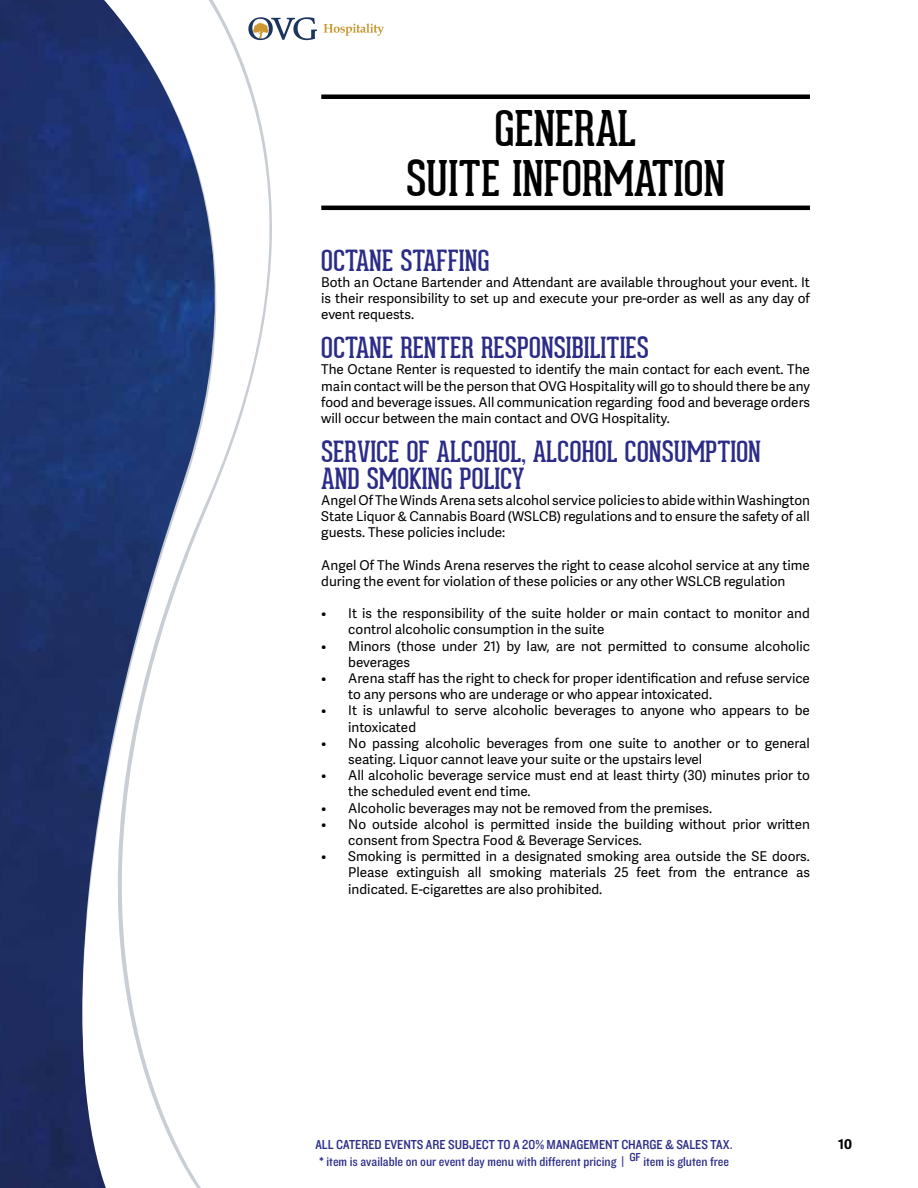
<style>
.page{position:relative;width:918px;height:1188px;background:#fff}
.page>*{position:absolute;margin:0;border:0;box-sizing:border-box;transform-origin:0 0}
.t1{font:48px/51px "Geared Slab";color:#000;text-align:center}
.t2{font:28.5px/27px "Geared Slab";color:#2b2c88}
.t3{font:13.5px/16.2px "Adelle Sans";color:#000}
.t4{font:13.5px/16.2px "Knockout HTF30 Junior Welterwt";color:#2b2c88}
.t5{font:700 13.5px "Adelle Sans";color:#000}
</style>
<div class="page">
<img style="left:0;top:0;width:9px;height:1188px">
<svg style="left:9px;top:0;width:329px;height:1188px"></svg>
<svg style="left:248px;top:17px;width:69px;height:23px"></svg>
<svg style="left:324px;top:23px;width:60px;height:13px"></svg>
<hr style="left:321px;top:206px;width:489px;height:4px;background:#000">
<div style="left:321px;top:94px;width:489px;height:5px;background:#000"></div>
<h1 class="t1" style="left:406px;top:103px;width:321px">GENERAL<br>SUITE INFORMATION</h1>
<h2 class="t2" style="left:321px;top:247px;width:170px">OCTANE STAFFING</h2>
<p class="t3" style="left:321px;top:274px;width:490px;text-align:justify">Both an Octane Bartender and Attendant are available throughout your event. It is their responsibility to set up and execute your pre-order as well as any day of event requests.</p>
<h2 class="t2" style="left:321px;top:335px;width:329px">OCTANE RENTER RESPONSIBILITIES</h2>
<p class="t3" style="left:321px;top:361px;width:490px;text-align:justify">The Octane Renter is requested to identify the main contact for each event. The main contact will be the person that OVG Hospitality will go to should there be any food and beverage issues. All communication regarding food and beverage orders will occur between the main contact and OVG Hospitality.</p>
<h2 class="t2" style="left:321px;top:438px;width:441px">SERVICE OF ALCOHOL, ALCOHOL CONSUMPTION<br>AND SMOKING POLICY</h2>
<p class="t3" style="left:321px;top:492px;width:490px;text-align:justify">Angel Of The Winds Arena sets alcohol service policies to abide within Washington State Liquor &amp; Cannabis Board (WSLCB) regulations and to ensure the safety of all guests. These policies include:</p>
<p class="t3" style="left:321px;top:556px;width:490px">Angel Of The Winds Arena reserves the right to cease alcohol service at any time during the event for violation of these policies or any other WSLCB regulation</p>
<p class="t3" style="left:348px;top:605px;width:463px;text-indent:-27px">• It is the responsibility of the suite holder or main contact to monitor and control alcoholic consumption in the suite</p>
<p class="t3" style="left:348px;top:637px;width:463px;text-indent:-27px">• Minors (those under 21) by law, are not permitted to consume alcoholic beverages</p>
<p class="t3" style="left:348px;top:670px;width:463px;text-indent:-27px">• Arena staff has the right to check for proper identification and refuse service to any persons who are underage or who appear intoxicated.</p>
<p class="t3" style="left:348px;top:702px;width:463px;text-indent:-27px">• It is unlawful to serve alcoholic beverages to anyone who appears to be intoxicated</p>
<p class="t3" style="left:348px;top:735px;width:463px;text-indent:-27px">• No passing alcoholic beverages from one suite to another or to general seating. Liquor cannot leave your suite or the upstairs level</p>
<p class="t3" style="left:348px;top:767px;width:463px;text-indent:-27px">• All alcoholic beverage service must end at least thirty (30) minutes prior to the scheduled event end time.</p>
<p class="t3" style="left:321px;top:799px;width:392px">• Alcoholic beverages may not be removed from the premises.</p>
<p class="t3" style="left:348px;top:816px;width:463px;text-indent:-27px">• No outside alcohol is permitted inside the building without prior written consent from Spectra Food &amp; Beverage Services.</p>
<p class="t3" style="left:348px;top:848px;width:463px;text-align:justify;text-indent:-27px">• Smoking is permitted in a designated smoking area outside the SE doors.<br>Please extinguish all smoking materials 25 feet from the entrance as indicated. E-cigarettes are also prohibited.</p>
<p class="t4" style="left:315px;top:1137px;width:419px">ALL CATERED EVENTS ARE SUBJECT TO A 20% MANAGEMENT CHARGE &amp; SALES TAX. * item is available on our event day menu with different pricing | <sup>GF</sup> item is gluten free</p>
<p class="t5" style="left:838px;top:1134px;width:15px">10</p>
</div>
